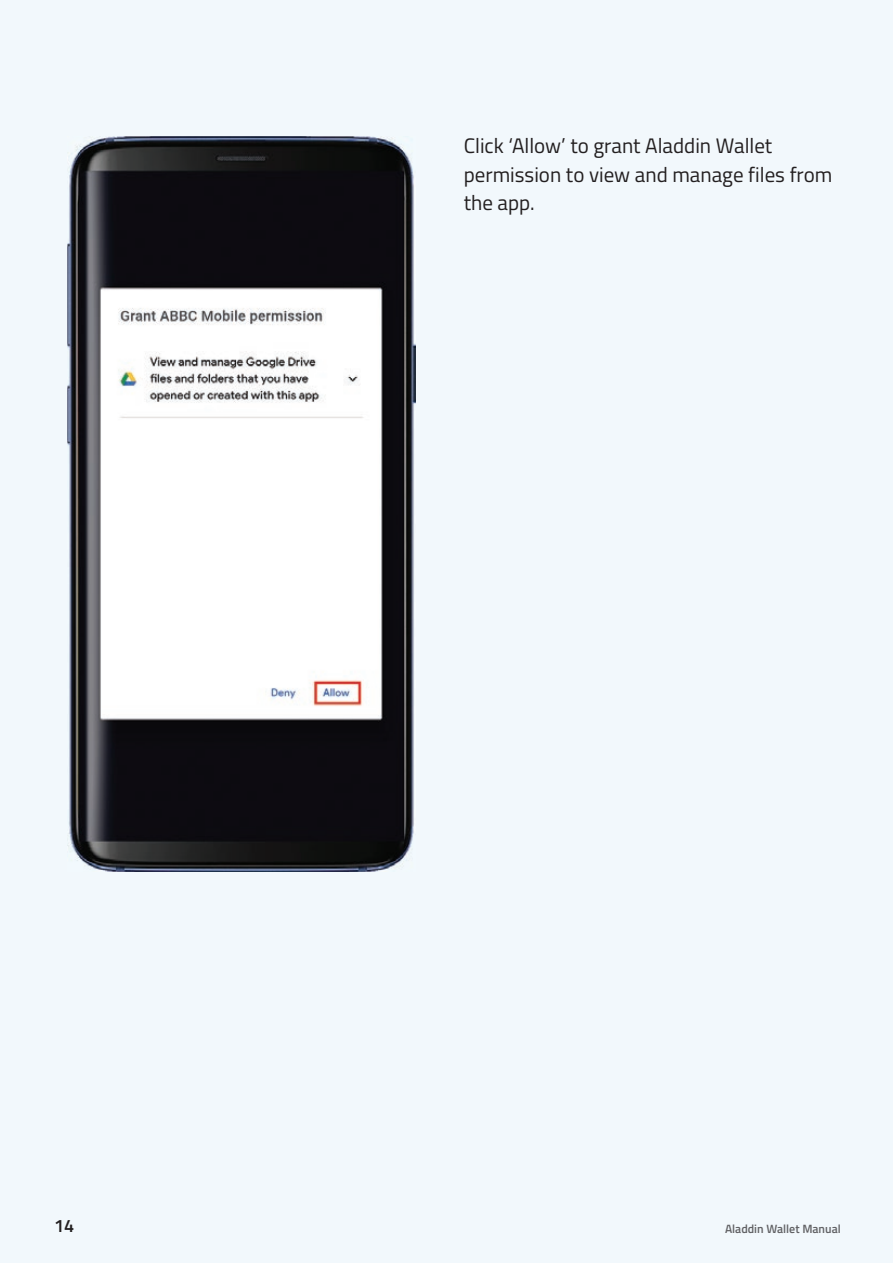
<style>
.page{position:relative;width:893px;height:1263px;background:#fff}
.page>*{position:absolute;margin:0;border:0;box-sizing:border-box;transform-origin:0 0}
.t1{font:21px/28.5px "Titillium Web";color:#231f20}
.t2{font:600 18px "Titillium Web";color:#231f20}
.t3{font:600 12px "Titillium Web";color:#616164}
</style>
<div class="page">
<div style="left:1px;top:1px;width:892px;height:1262px;background:#f2f8fc"></div>
<img style="left:68px;top:136px;width:348px;height:736px">
<p class="t1" style="left:464px;top:131px;width:370px">Click ‘Allow’ to grant Aladdin Wallet permission to view and manage files from the app.</p>
<p class="t2" style="left:54px;top:1212px;width:22px">14</p>
<p class="t3" style="left:725px;top:1220px;width:117px">Aladdin Wallet Manual</p>
</div>
